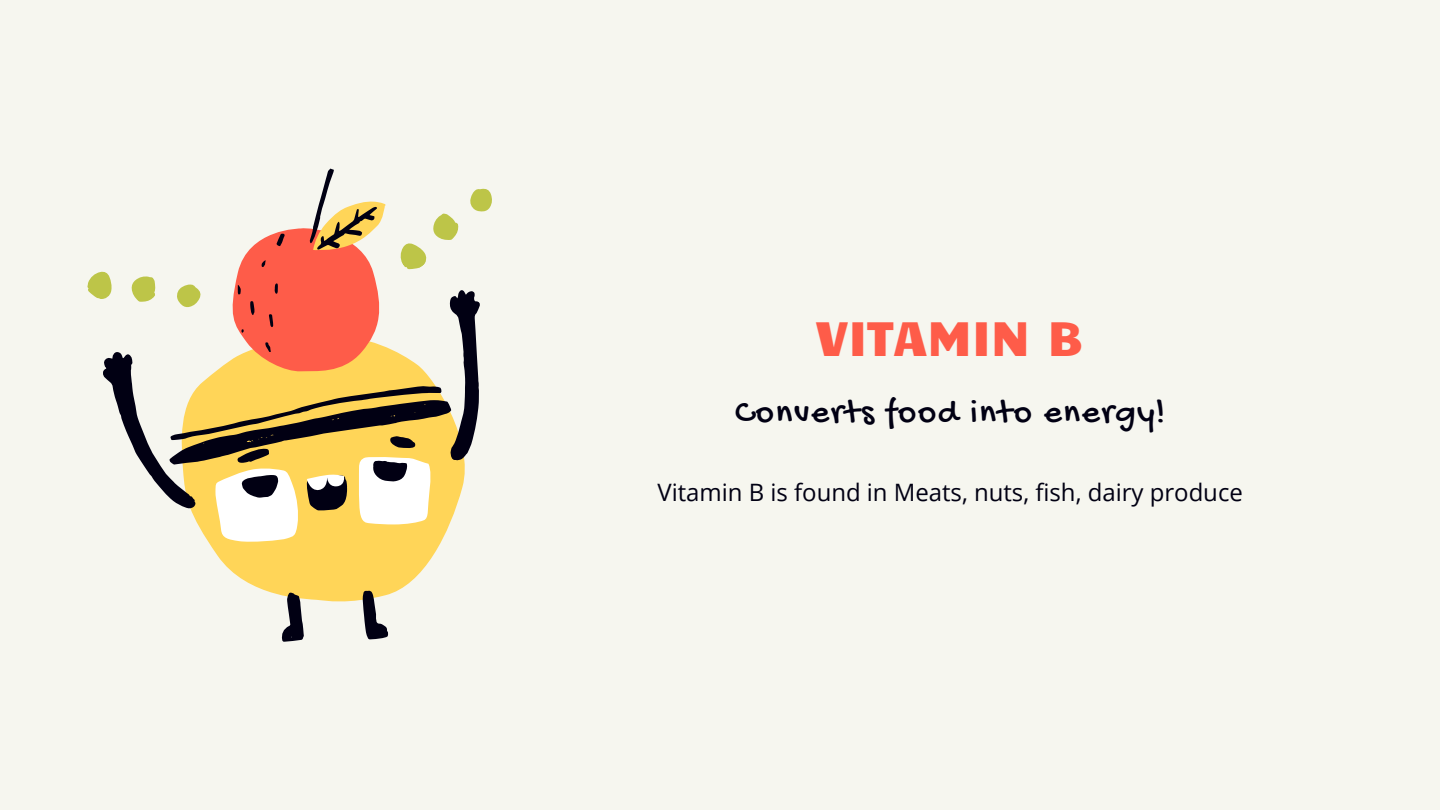
<style>
.page{position:relative;width:1440px;height:810px;background:#f6f6ef}
.page>*{position:absolute;margin:0;border:0;box-sizing:border-box;transform-origin:0 0}
.t1{font:48.8px "Candal";color:#fe5c49}
.t2{font:35px "Gochi Hand";letter-spacing:.05em;color:#010013}
.t3{font:24px "Open Sans";color:#010013}
</style>
<div class="page">
<svg style="left:103px;top:169px;width:376px;height:473px"></svg>
<svg style="left:215px;top:457px;width:217px;height:86px"></svg>
<svg style="left:87px;top:265px;width:118px;height:50px"></svg>
<svg style="left:228px;top:180px;width:264px;height:194px"></svg>
<p class="t1" style="left:816px;top:303px;width:270px">VITAMIN B</p>
<p class="t2" style="left:735px;top:394px;width:432px">Converts food into energy!</p>
<p class="t3" style="left:658px;top:476px;width:587px">Vitamin B is found in Meats, nuts, fish, dairy produce</p>
</div>
